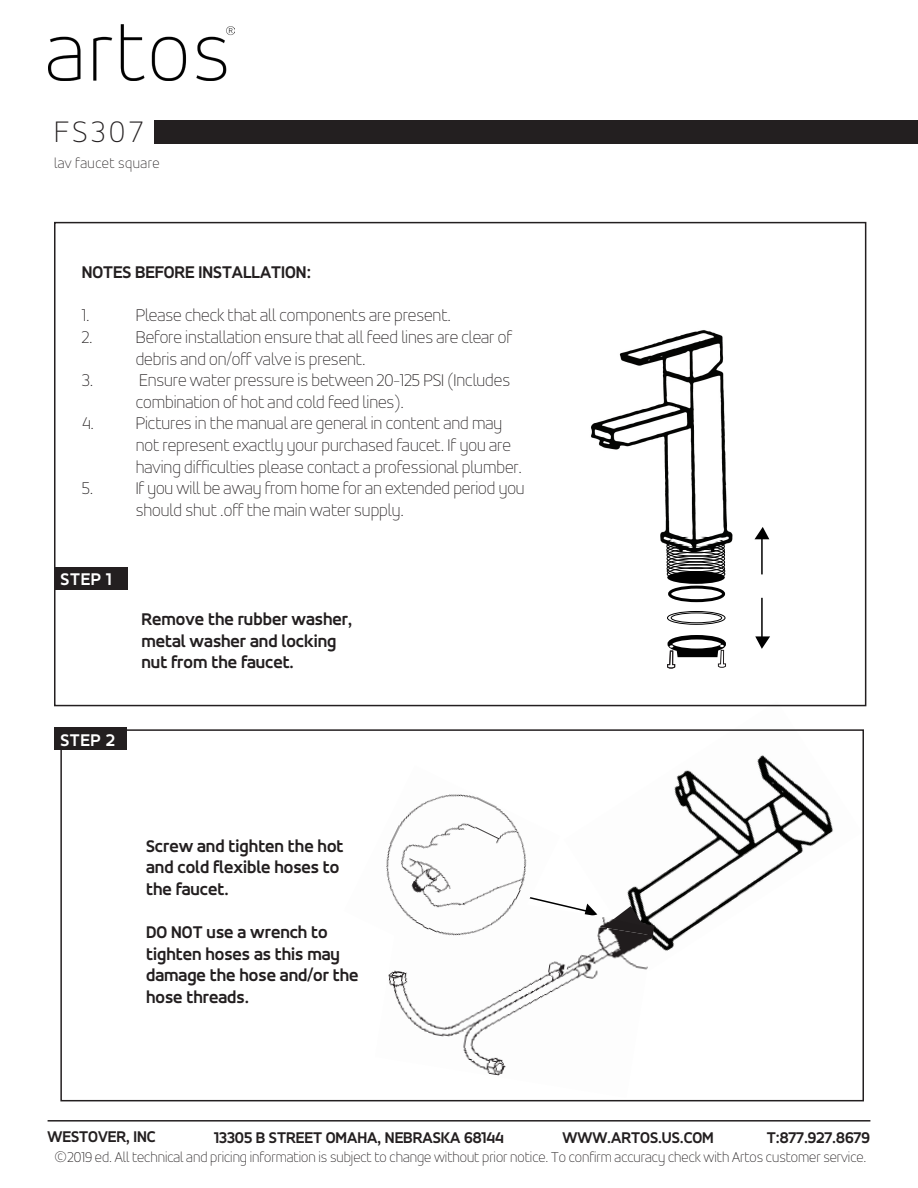
<style>
.page{position:relative;width:918px;height:1188px;background:#fff}
.page>*{position:absolute;margin:0;border:0;box-sizing:border-box;transform-origin:0 0}
.t1{font:100 31.5px "Accord Alternate";letter-spacing:.12em;color:#231f20}
.t2{font:100 18px/21.6px "Accord Alternate";color:#231f20}
.t3{font:700 18px/21.6px "Accord Alternate";color:#231f20}
.t4{font:700 18px "Accord Alternate";letter-spacing:.04em;color:#fff}
.t5{font:700 16.5px "Accord Alternate";color:#231f20}
.t6{font:100 15px "Accord Alternate";color:#231f20}
.t7{font:100 15px "Accord Alternate";letter-spacing:.03em;color:#231f20}
</style>
<div class="page">
<hr style="left:48px;top:1120px;width:822px;height:2px;background:#231f20">
<img style="left:49px;top:24px;width:185px;height:57px">
<img style="left:564px;top:706px;width:298px;height:245px">
<div style="left:60px;top:729px;width:804px;height:372px;border:2px solid #231f20"></div>
<div style="left:55px;top:567px;width:73px;height:23px;background:#231f20"></div>
<div style="left:54px;top:727px;width:72px;height:23px;background:#231f20"></div>
<div style="left:154px;top:120px;width:764px;height:24px;background:#231f20"></div>
<img style="left:591px;top:330px;width:142px;height:221px">
<div style="left:668px;top:586px;width:57px;height:16px;border:3px solid #000;border-radius:50%"></div>
<div style="left:667px;top:611px;width:58px;height:14px;border:1px solid #000;border-radius:50%"></div>
<div style="left:671px;top:613px;width:51px;height:10px;border:1px solid #000;border-radius:50%"></div>
<div style="left:668px;top:635px;width:58px;height:18px;border:4px solid #000;border-radius:50%"></div>
<svg style="left:667px;top:645px;width:59px;height:23px"></svg>
<hr style="left:761px;top:534px;width:2px;height:40px;background:#000">
<svg style="left:755px;top:527px;width:14px;height:12px"></svg>
<svg style="left:755px;top:636px;width:15px;height:13px"></svg>
<hr style="left:761px;top:598px;width:2px;height:40px;background:#000">
<div style="left:667px;top:562px;width:58px;height:13px;border:1px solid #000;border-radius:50%"></div>
<div style="left:667px;top:559px;width:58px;height:13px;border:1px solid #000;border-radius:50%"></div>
<div style="left:667px;top:556px;width:58px;height:13px;border:1px solid #000;border-radius:50%"></div>
<div style="left:667px;top:571px;width:58px;height:13px;background:#000;border-radius:50%"></div>
<div style="left:667px;top:567px;width:58px;height:14px;border:1px solid #000;border-radius:50%"></div>
<div style="left:667px;top:564px;width:58px;height:14px;border:1px solid #000;border-radius:50%"></div>
<div style="left:667px;top:543px;width:58px;height:13px;border:1px solid #000;border-radius:50%"></div>
<div style="left:667px;top:540px;width:58px;height:13px;border:1px solid #000;border-radius:50%"></div>
<div style="left:667px;top:552px;width:58px;height:13px;border:1px solid #000;border-radius:50%"></div>
<div style="left:667px;top:549px;width:58px;height:13px;border:1px solid #000;border-radius:50%"></div>
<div style="left:667px;top:546px;width:58px;height:13px;border:1px solid #000;border-radius:50%"></div>
<svg style="left:666px;top:536px;width:61px;height:14px"></svg>
<img style="left:564px;top:875px;width:90px;height:10px">
<img style="left:564px;top:885px;width:90px;height:51px">
<img style="left:560px;top:895px;width:93px;height:75px">
<img style="left:389px;top:970px;width:209px;height:75px">
<img style="left:463px;top:1045px;width:43px;height:31px">
<svg style="left:613px;top:906px;width:41px;height:22px"></svg>
<img style="left:411px;top:794px;width:92px;height:18px">
<img style="left:387px;top:812px;width:140px;height:50px">
<img style="left:386px;top:859px;width:128px;height:3px">
<img style="left:386px;top:862px;width:174px;height:120px">
<img style="left:386px;top:909px;width:165px;height:73px">
<img style="left:386px;top:956px;width:142px;height:26px">
<p class="t1" style="left:54px;top:114px;width:91px">FS307</p>
<p class="t7" style="left:54px;top:154px;width:107px">lav faucet square</p>
<p class="t3" style="left:82px;top:261px;width:231px">NOTES BEFORE INSTALLATION:</p>
<p class="t2" style="left:82px;top:305px;width:9px">1.</p>
<p class="t2" style="left:136px;top:305px;width:317px">Please check that all components are present.</p>
<p class="t2" style="left:136px;top:326px;width:378px;text-indent:-54px">2. Before installation ensure that all feed lines are clear of debris and on/off valve is present.</p>
<p class="t2" style="left:82px;top:369px;width:13px">3.</p>
<p class="t2" style="left:136px;top:369px;width:376px">Ensure water pressure is between 20-125 PSI (Includes combination of hot and cold feed lines).</p>
<p class="t2" style="left:136px;top:413px;width:388px;text-indent:-54px">4. Pictures in the manual are general in content and may not represent exactly your purchased faucet. If you are having difficulties please contact a professional plumber.</p>
<p class="t2" style="left:136px;top:477px;width:391px;text-indent:-54px">5. If you will be away from home for an extended period you should shut .off the main water supply.</p>
<p class="t4" style="left:61px;top:569px;width:53px">STEP 1</p>
<p class="t4" style="left:60px;top:730px;width:56px">STEP 2</p>
<p class="t3" style="left:142px;top:608px;width:212px">Remove the rubber washer, metal washer and locking nut from the faucet.</p>
<p class="t3" style="left:146px;top:835px;width:199px">Screw and tighten the hot and cold flexible hoses to the faucet.</p>
<p class="t3" style="left:146px;top:921px;width:214px">DO NOT use a wrench to tighten hoses as this may damage the hose and/or the hose threads.</p>
<p class="t5" style="left:48px;top:1127px;width:110px">WESTOVER, INC</p>
<p class="t5" style="left:214px;top:1128px;width:291px">13305 B STREET OMAHA, NEBRASKA 68144</p>
<p class="t5" style="left:563px;top:1128px;width:153px">WWW.ARTOS.US.COM</p>
<p class="t5" style="left:767px;top:1128px;width:105px">T:877.927.8679</p>
<p class="t6" style="left:54px;top:1149px;width:814px">©2019 ed. All technical and pricing information is subject to change without prior notice. To confirm accuracy check with Artos customer service.</p>
</div>
